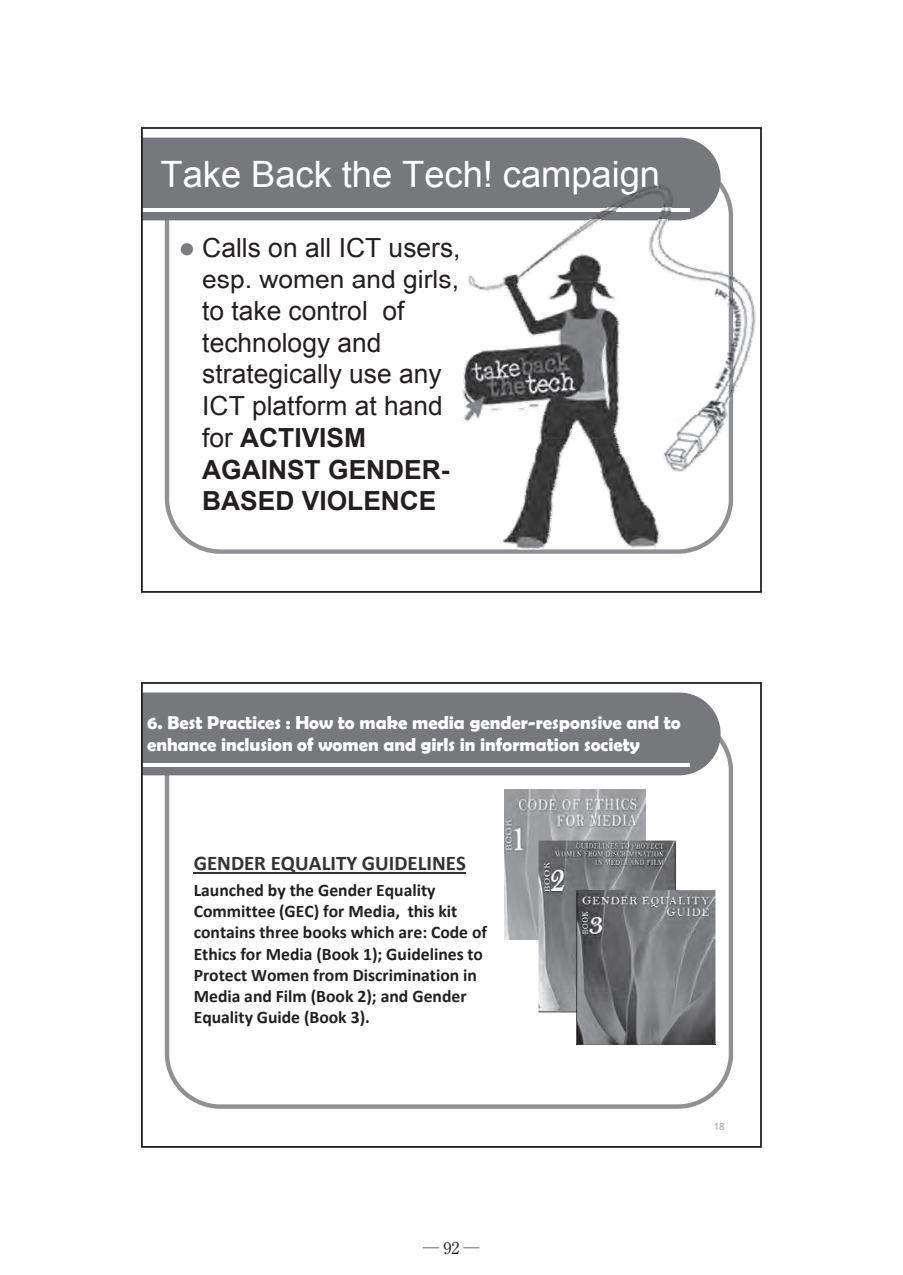
<style>
.page{position:relative;width:903px;height:1275px;background:#fff}
.page>*{position:absolute;margin:0;border:0;box-sizing:border-box;transform-origin:0 0}
.t1{font:36.4px "Arial";color:#fff}
.t2{font:26.43px/31.7px "Arial";color:#231f20}
.t3{font:700 20.82px "Calibri";color:#343334}
.t4{font:700 18.72px/22.4px "Berlin Sans FB Demi";color:#fff}
.t5{font:700 17.68px/21.2px "Calibri";color:#231f20}
.t6{font:16.1px "Ryumin Pro";color:#231f20}
.t7{font:9.8px "Arial";color:#a4a6a9}
.s1{color:#797b7e}
.s2{font-weight:700}
</style>
<div class="page">
<svg style="left:165px;top:182px;width:557px;height:100px"></svg>
<div style="left:144px;top:138px;width:577px;height:82px;background:#76787b"></div>
<hr style="left:141px;top:208px;width:548px;height:4px;background:#fff">
<img style="left:464px;top:183px;width:277px;height:99px">
<svg style="left:165px;top:282px;width:5px;height:155px"></svg>
<img style="left:462px;top:282px;width:294px;height:155px">
<svg style="left:165px;top:438px;width:568px;height:116px"></svg>
<img style="left:498px;top:438px;width:220px;height:113px">
<div style="left:141px;top:127px;width:621px;height:466px;border:2px solid #231f20"></div>
<svg style="left:165px;top:737px;width:568px;height:100px"></svg>
<div style="left:144px;top:692px;width:577px;height:83px;background:#76787b"></div>
<hr style="left:141px;top:763px;width:548px;height:4px;background:#fff">
<img style="left:504px;top:790px;width:142px;height:47px">
<svg style="left:165px;top:837px;width:568px;height:155px"></svg>
<hr style="left:194px;top:872px;width:272px;height:2px;background:#343334">
<img style="left:538px;top:840px;width:177px;height:152px">
<svg style="left:165px;top:992px;width:568px;height:117px"></svg>
<img style="left:576px;top:1045px;width:139px;height:1px">
<div style="left:141px;top:682px;width:621px;height:466px;border:2px solid #231f20"></div>
<p class="t1" style="left:161px;top:151px;width:501px">Take Back the Tech! campaign</p>
<p class="t2" style="left:202px;top:232px;width:260px;text-indent:-23px"><span class="s1">●</span> Calls on all ICT users, esp. women and girls, to take control of technology and strategically use any<br>ICT platform at hand for <span class="s2">ACTIVISM<br>AGAINST GENDER-<br>BASED VIOLENCE</span></p>
<p class="t4" style="left:147px;top:711px;width:535px">6. Best Practices : How to make media gender-responsive and to enhance inclusion of women and girls in information society</p>
<p class="t3" style="left:194px;top:850px;width:274px">GENDER EQUALITY GUIDELINES</p>
<p class="t5" style="left:194px;top:879px;width:295px">Launched by the Gender Equality Committee (GEC) for Media, this kit contains three books which are: Code of Ethics for Media (Book 1); Guidelines to Protect Women from Discrimination in</p>
<p class="t5" style="left:194px;top:984px;width:274px">Media and Film (Book 2); and Gender<br>Equality Guide (Book 3).</p>
<p class="t7" style="left:714px;top:1120px;width:12px">18</p>
<p class="t6" style="left:423px;top:1236px;width:58px">─92─</p>
</div>
